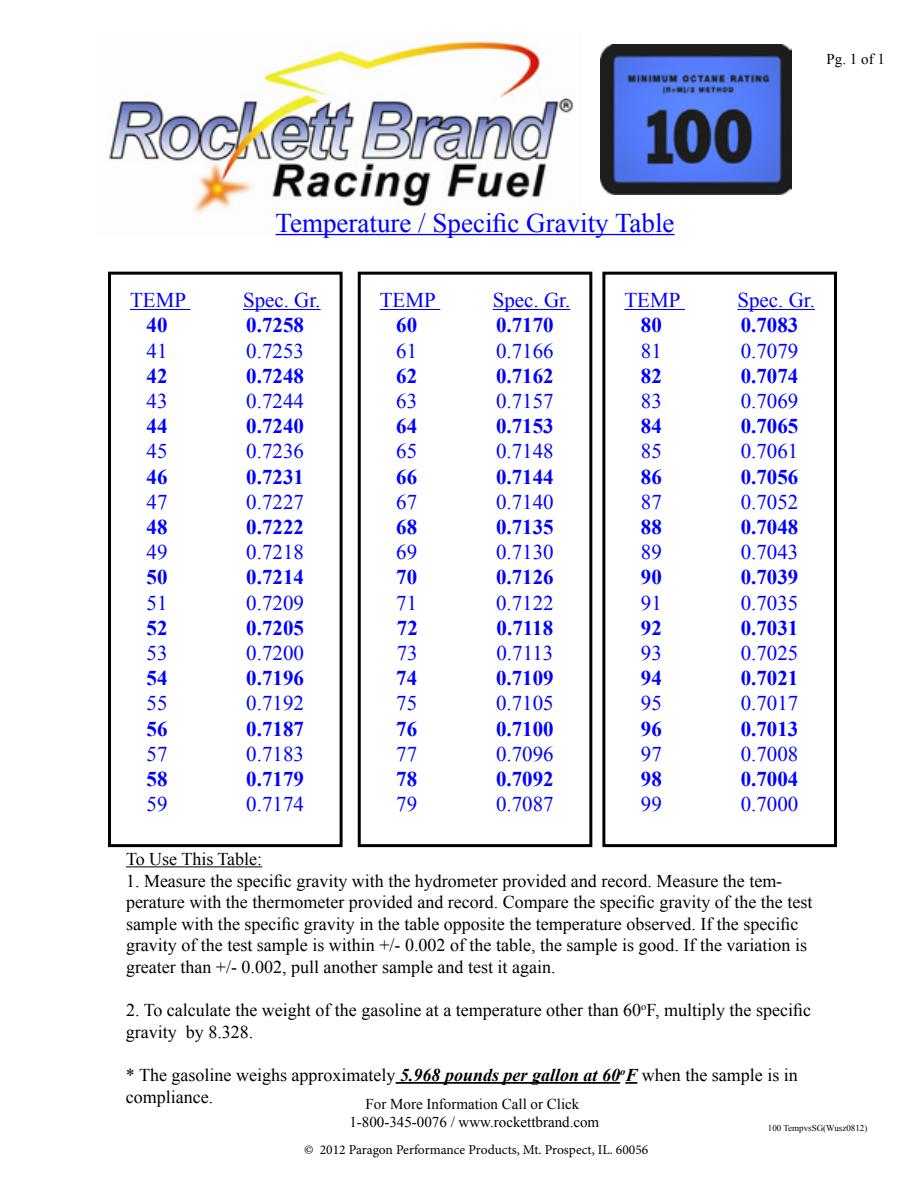
<style>
.page{position:relative;width:918px;height:1188px;background:#fff}
.page>*{position:absolute;margin:0;border:0;box-sizing:border-box;transform-origin:0 0}
.t1{font:27px "Times New Roman";color:#00f}
.t2{font:21px "Times New Roman";color:#00f}
.t3{font:700 21px "Times New Roman";color:#00f}
.t4{font:18px/21.6px "Times New Roman";color:#000}
.t5{font:15px/18px "Times New Roman";color:#000;text-align:center}
.t6{font:13.5px "Minion Pro";color:#000}
.t7{font:9px "Times New Roman";color:#000}
.s1{font-weight:700;font-style:italic}
</style>
<div class="page">
<img style="left:109px;top:41px;width:474px;height:195px">
<hr style="left:276px;top:234px;width:399px;height:1px;background:#00f">
<hr style="left:130px;top:309px;width:61px;height:1px;background:#00f">
<hr style="left:243px;top:309px;width:78px;height:1px;background:#00f">
<div style="left:108px;top:272px;width:235px;height:575px;border:3px solid #000"></div>
<hr style="left:380px;top:309px;width:60px;height:1px;background:#00f">
<hr style="left:493px;top:309px;width:77px;height:1px;background:#00f">
<div style="left:358px;top:272px;width:234px;height:575px;border:3px solid #000"></div>
<hr style="left:624px;top:309px;width:61px;height:1px;background:#00f">
<hr style="left:737px;top:309px;width:78px;height:1px;background:#00f">
<div style="left:602px;top:272px;width:235px;height:575px;border:3px solid #000"></div>
<hr style="left:126px;top:866px;width:136px;height:1px;background:#000">
<hr style="left:396px;top:1082px;width:224px;height:2px;background:#000">
<svg style="left:625px;top:1082px;width:12px;height:2px"></svg>
<img style="left:600px;top:45px;width:191px;height:150px">
<p class="t5" style="left:827px;top:50px;width:60px">Pg. 1 of 1</p>
<h1 class="t1" style="left:276px;top:204px;width:401px">Temperature / Specific Gravity Table</h1>
<p class="t2" style="left:130px;top:286px;width:58px">TEMP</p>
<p class="t2" style="left:243px;top:286px;width:79px">Spec. Gr.</p>
<p class="t3" style="left:147px;top:311px;width:22px">40</p>
<p class="t3" style="left:246px;top:311px;width:59px">0.7258</p>
<p class="t2" style="left:147px;top:336px;width:22px">41</p>
<p class="t2" style="left:246px;top:336px;width:59px">0.7253</p>
<p class="t3" style="left:147px;top:361px;width:22px">42</p>
<p class="t3" style="left:246px;top:361px;width:59px">0.7248</p>
<p class="t2" style="left:147px;top:387px;width:22px">43</p>
<p class="t2" style="left:246px;top:387px;width:59px">0.7244</p>
<p class="t3" style="left:147px;top:412px;width:22px">44</p>
<p class="t3" style="left:246px;top:412px;width:59px">0.7240</p>
<p class="t2" style="left:147px;top:437px;width:22px">45</p>
<p class="t2" style="left:246px;top:437px;width:59px">0.7236</p>
<p class="t3" style="left:147px;top:462px;width:22px">46</p>
<p class="t3" style="left:246px;top:462px;width:59px">0.7231</p>
<p class="t2" style="left:147px;top:488px;width:22px">47</p>
<p class="t2" style="left:246px;top:488px;width:59px">0.7227</p>
<p class="t3" style="left:147px;top:512px;width:22px">48</p>
<p class="t3" style="left:246px;top:512px;width:59px">0.7222</p>
<p class="t2" style="left:147px;top:538px;width:22px">49</p>
<p class="t2" style="left:246px;top:538px;width:59px">0.7218</p>
<p class="t3" style="left:147px;top:563px;width:22px">50</p>
<p class="t3" style="left:246px;top:563px;width:59px">0.7214</p>
<p class="t2" style="left:147px;top:588px;width:22px">51</p>
<p class="t2" style="left:246px;top:588px;width:59px">0.7209</p>
<p class="t3" style="left:147px;top:613px;width:22px">52</p>
<p class="t3" style="left:246px;top:613px;width:59px">0.7205</p>
<p class="t2" style="left:147px;top:639px;width:22px">53</p>
<p class="t2" style="left:246px;top:639px;width:59px">0.7200</p>
<p class="t3" style="left:147px;top:664px;width:22px">54</p>
<p class="t3" style="left:246px;top:664px;width:59px">0.7196</p>
<p class="t2" style="left:147px;top:689px;width:22px">55</p>
<p class="t2" style="left:246px;top:689px;width:59px">0.7192</p>
<p class="t3" style="left:147px;top:714px;width:22px">56</p>
<p class="t3" style="left:246px;top:714px;width:59px">0.7187</p>
<p class="t2" style="left:147px;top:740px;width:22px">57</p>
<p class="t2" style="left:246px;top:740px;width:59px">0.7183</p>
<p class="t3" style="left:147px;top:764px;width:22px">58</p>
<p class="t3" style="left:246px;top:764px;width:59px">0.7179</p>
<p class="t2" style="left:147px;top:790px;width:22px">59</p>
<p class="t2" style="left:246px;top:790px;width:59px">0.7174</p>
<p class="t2" style="left:380px;top:286px;width:58px">TEMP</p>
<p class="t2" style="left:493px;top:286px;width:79px">Spec. Gr.</p>
<p class="t3" style="left:396px;top:311px;width:22px">60</p>
<p class="t3" style="left:496px;top:311px;width:59px">0.7170</p>
<p class="t2" style="left:396px;top:336px;width:22px">61</p>
<p class="t2" style="left:496px;top:336px;width:59px">0.7166</p>
<p class="t3" style="left:396px;top:361px;width:22px">62</p>
<p class="t3" style="left:496px;top:361px;width:59px">0.7162</p>
<p class="t2" style="left:396px;top:387px;width:22px">63</p>
<p class="t2" style="left:496px;top:387px;width:59px">0.7157</p>
<p class="t3" style="left:396px;top:412px;width:22px">64</p>
<p class="t3" style="left:496px;top:412px;width:59px">0.7153</p>
<p class="t2" style="left:396px;top:437px;width:22px">65</p>
<p class="t2" style="left:496px;top:437px;width:59px">0.7148</p>
<p class="t3" style="left:396px;top:462px;width:22px">66</p>
<p class="t3" style="left:496px;top:462px;width:59px">0.7144</p>
<p class="t2" style="left:396px;top:488px;width:22px">67</p>
<p class="t2" style="left:496px;top:488px;width:59px">0.7140</p>
<p class="t3" style="left:396px;top:512px;width:22px">68</p>
<p class="t3" style="left:496px;top:512px;width:59px">0.7135</p>
<p class="t2" style="left:396px;top:538px;width:22px">69</p>
<p class="t2" style="left:496px;top:538px;width:59px">0.7130</p>
<p class="t3" style="left:396px;top:563px;width:22px">70</p>
<p class="t3" style="left:496px;top:563px;width:59px">0.7126</p>
<p class="t2" style="left:396px;top:588px;width:22px">71</p>
<p class="t2" style="left:496px;top:588px;width:59px">0.7122</p>
<p class="t3" style="left:397px;top:613px;width:22px">72</p>
<p class="t3" style="left:497px;top:613px;width:58px">0.7118</p>
<p class="t2" style="left:397px;top:639px;width:22px">73</p>
<p class="t2" style="left:496px;top:639px;width:58px">0.7113</p>
<p class="t3" style="left:396px;top:664px;width:22px">74</p>
<p class="t3" style="left:496px;top:664px;width:59px">0.7109</p>
<p class="t2" style="left:396px;top:689px;width:22px">75</p>
<p class="t2" style="left:496px;top:689px;width:59px">0.7105</p>
<p class="t3" style="left:396px;top:714px;width:22px">76</p>
<p class="t3" style="left:496px;top:714px;width:59px">0.7100</p>
<p class="t2" style="left:396px;top:740px;width:22px">77</p>
<p class="t2" style="left:496px;top:740px;width:59px">0.7096</p>
<p class="t3" style="left:396px;top:764px;width:22px">78</p>
<p class="t3" style="left:496px;top:764px;width:59px">0.7092</p>
<p class="t2" style="left:396px;top:790px;width:22px">79</p>
<p class="t2" style="left:496px;top:790px;width:59px">0.7087</p>
<p class="t2" style="left:624px;top:286px;width:58px">TEMP</p>
<p class="t2" style="left:737px;top:286px;width:79px">Spec. Gr.</p>
<p class="t3" style="left:641px;top:311px;width:22px">80</p>
<p class="t3" style="left:741px;top:311px;width:59px">0.7083</p>
<p class="t2" style="left:641px;top:336px;width:22px">81</p>
<p class="t2" style="left:741px;top:336px;width:59px">0.7079</p>
<p class="t3" style="left:641px;top:361px;width:22px">82</p>
<p class="t3" style="left:741px;top:361px;width:59px">0.7074</p>
<p class="t2" style="left:641px;top:387px;width:22px">83</p>
<p class="t2" style="left:741px;top:387px;width:59px">0.7069</p>
<p class="t3" style="left:641px;top:412px;width:22px">84</p>
<p class="t3" style="left:741px;top:412px;width:59px">0.7065</p>
<p class="t2" style="left:641px;top:437px;width:22px">85</p>
<p class="t2" style="left:741px;top:437px;width:59px">0.7061</p>
<p class="t3" style="left:641px;top:462px;width:22px">86</p>
<p class="t3" style="left:741px;top:462px;width:59px">0.7056</p>
<p class="t2" style="left:641px;top:488px;width:22px">87</p>
<p class="t2" style="left:741px;top:488px;width:59px">0.7052</p>
<p class="t3" style="left:641px;top:512px;width:22px">88</p>
<p class="t3" style="left:741px;top:512px;width:59px">0.7048</p>
<p class="t2" style="left:641px;top:538px;width:22px">89</p>
<p class="t2" style="left:741px;top:538px;width:59px">0.7043</p>
<p class="t3" style="left:641px;top:563px;width:22px">90</p>
<p class="t3" style="left:741px;top:563px;width:59px">0.7039</p>
<p class="t2" style="left:641px;top:588px;width:22px">91</p>
<p class="t2" style="left:741px;top:588px;width:59px">0.7035</p>
<p class="t3" style="left:641px;top:613px;width:22px">92</p>
<p class="t3" style="left:741px;top:613px;width:59px">0.7031</p>
<p class="t2" style="left:641px;top:639px;width:22px">93</p>
<p class="t2" style="left:741px;top:639px;width:59px">0.7025</p>
<p class="t3" style="left:641px;top:664px;width:22px">94</p>
<p class="t3" style="left:741px;top:664px;width:59px">0.7021</p>
<p class="t2" style="left:641px;top:689px;width:22px">95</p>
<p class="t2" style="left:741px;top:689px;width:59px">0.7017</p>
<p class="t3" style="left:641px;top:714px;width:22px">96</p>
<p class="t3" style="left:741px;top:714px;width:59px">0.7013</p>
<p class="t2" style="left:641px;top:740px;width:22px">97</p>
<p class="t2" style="left:741px;top:740px;width:59px">0.7008</p>
<p class="t3" style="left:641px;top:764px;width:22px">98</p>
<p class="t3" style="left:741px;top:764px;width:59px">0.7004</p>
<p class="t2" style="left:641px;top:790px;width:22px">99</p>
<p class="t2" style="left:741px;top:790px;width:59px">0.7000</p>
<p class="t4" style="left:126px;top:848px;width:138px">To Use This Table:</p>
<p class="t4" style="left:126px;top:869px;width:688px">1. Measure the specific gravity with the hydrometer provided and record. Measure the tem&shy;perature with the thermometer provided and record. Compare the specific gravity of the the test sample with the specific gravity in the table opposite the temperature observed. If the specific gravity of the test sample is within +/- 0.002 of the table, the sample is good. If the variation is greater than +/- 0.002, pull another sample and test it again.</p>
<p class="t4" style="left:126px;top:999px;width:687px">2. To calculate the weight of the gasoline at a temperature other than 60<sup>o</sup>F, multiply the specific gravity by 8.328.</p>
<p class="t4" style="left:126px;top:1064px;width:673px">* The gasoline weighs approximately <span class="s1">5.968 pounds per gallon at 60</span><sup>o</sup><span class="s1">F</span> when the sample is in compliance.</p>
<p class="t7" style="left:768px;top:1122px;width:101px">100 TempvsSG(Wusz0812)</p>
<p class="t5" style="left:349px;top:1095px;width:251px">For More Information Call or Click<br>1-800-345-0076 / www.rockettbrand.com</p>
<p class="t6" style="left:304px;top:1141px;width:346px">© 2012 Paragon Performance Products, Mt. Prospect, IL. 60056</p>
</div>
